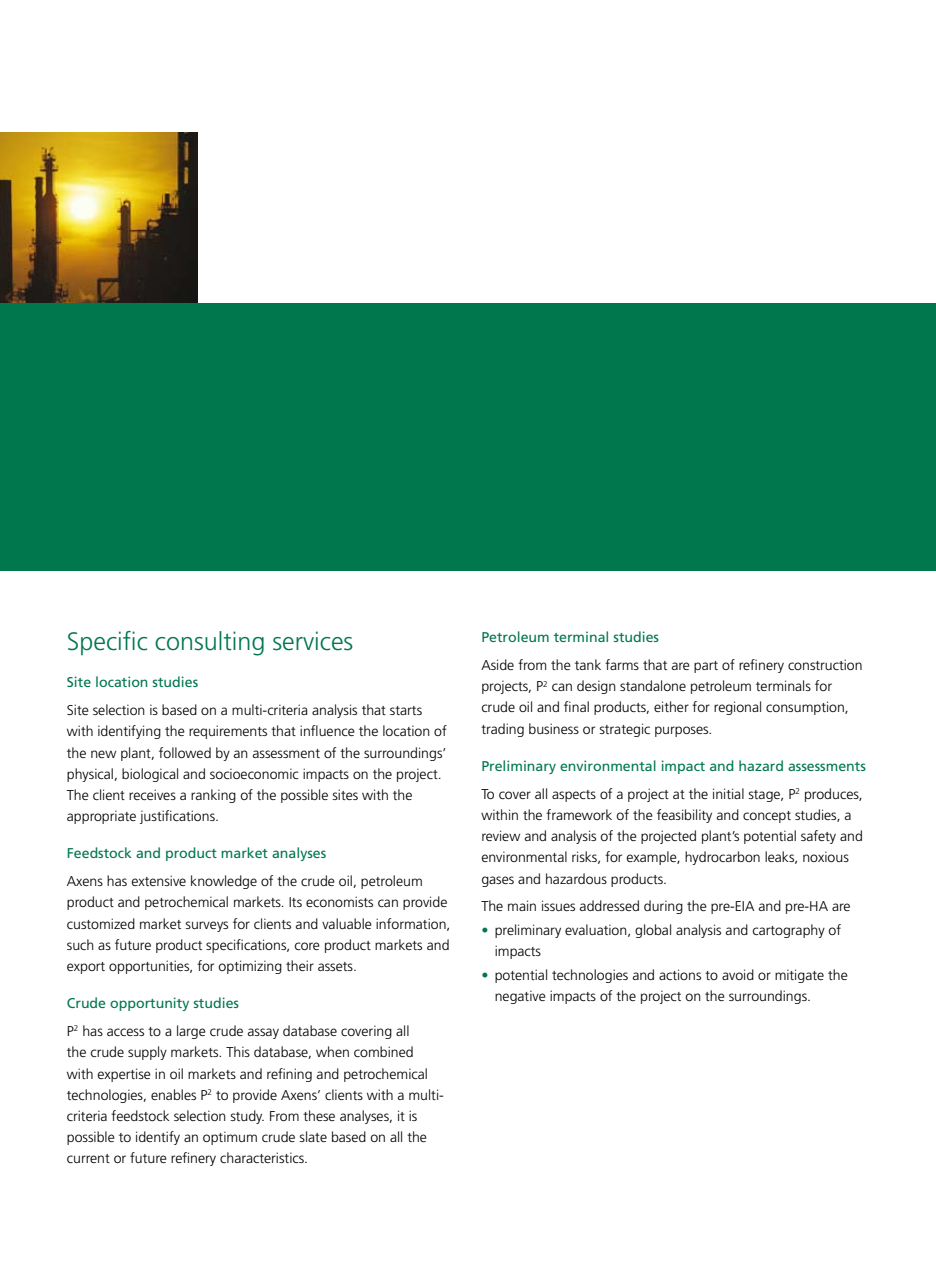
<style>
.page{position:relative;width:936px;height:1285px;background:#fff}
.page>*{position:absolute;margin:0;border:0;box-sizing:border-box;transform-origin:0 0}
.t1{font:300 25.2px "Frutiger LT Std";color:#00774c}
.t2{font:300 14.1px/21.1px "Frutiger LT Std";color:#000}
.t3{font:14.1px "Frutiger LT Std";color:#00774c}
.s1{font-weight:400;color:#00774c}
.s2{color:#00774c}
</style>
<div class="page">
<img style="left:0;top:132px;width:197px;height:171px">
<div style="left:0;top:303px;width:935px;height:267px;background:#00774c"></div>
<h1 class="t1" style="left:67px;top:627px;width:288px">Specific consulting services</h1>
<p class="t3" style="left:67px;top:674px;width:133px">Site location studies</p>
<p class="t2" style="left:67px;top:699px;width:381px">Site selection is based on a multi-criteria analysis that starts with identifying the requirements that influence the location of the new plant, followed by an assessment of the surroundings’ physical, biological and socioeconomic impacts on the project.<br>The client receives a ranking of the possible sites with the appropriate justifications.</p>
<p class="t3" style="left:67px;top:845px;width:261px">Feedstock and product market analyses</p>
<p class="t2" style="left:67px;top:870px;width:385px">Axens has extensive knowledge of the crude oil, petroleum product and petrochemical markets. Its economists can provide customized market surveys for clients and valuable information, such as future product specifications, core product markets and export opportunities, for optimizing their assets.</p>
<p class="t2" style="left:67px;top:989px;width:344px;line-height:27.9px"><span class="s1">Crude opportunity studies<br></span>P<sup>2</sup> has access to a large crude assay database covering all</p>
<p class="t2" style="left:67px;top:1041px;width:378px">the crude supply markets. This database, when combined with expertise in oil markets and refining and petrochemical technologies, enables P<sup>2</sup> to provide Axens’ clients with a multi&shy;criteria feedstock selection study. From these analyses, it is possible to identify an optimum crude slate based on all the current or future refinery characteristics.</p>
<p class="t3" style="left:481px;top:628px;width:179px">Petroleum terminal studies</p>
<p class="t2" style="left:481px;top:654px;width:383px">Aside from the tank farms that are part of refinery construction projects, P<sup>2</sup> can design standalone petroleum terminals for crude oil and final products, either for regional consumption, trading business or strategic purposes.</p>
<p class="t2" style="left:481px;top:752px;width:386px;line-height:27.9px"><span class="s1">Preliminary environmental impact and hazard assessments<br></span>To cover all aspects of a project at the initial stage, P<sup>2</sup> produces,</p>
<p class="t2" style="left:481px;top:804px;width:383px">within the framework of the feasibility and concept studies, a review and analysis of the projected plant’s potential safety and environmental risks, for example, hydrocarbon leaks, noxious gases and hazardous products.</p>
<p class="t2" style="left:481px;top:896px;width:371px">The main issues addressed during the pre-EIA and pre-HA are</p>
<p class="t2" style="left:494px;top:919px;width:348px;text-indent:-13px"><span class="s2">•</span> preliminary evaluation, global analysis and cartography of impacts</p>
<p class="t2" style="left:494px;top:964px;width:354px;text-indent:-13px"><span class="s2">•</span> potential technologies and actions to avoid or mitigate the negative impacts of the project on the surroundings.</p>
</div>
